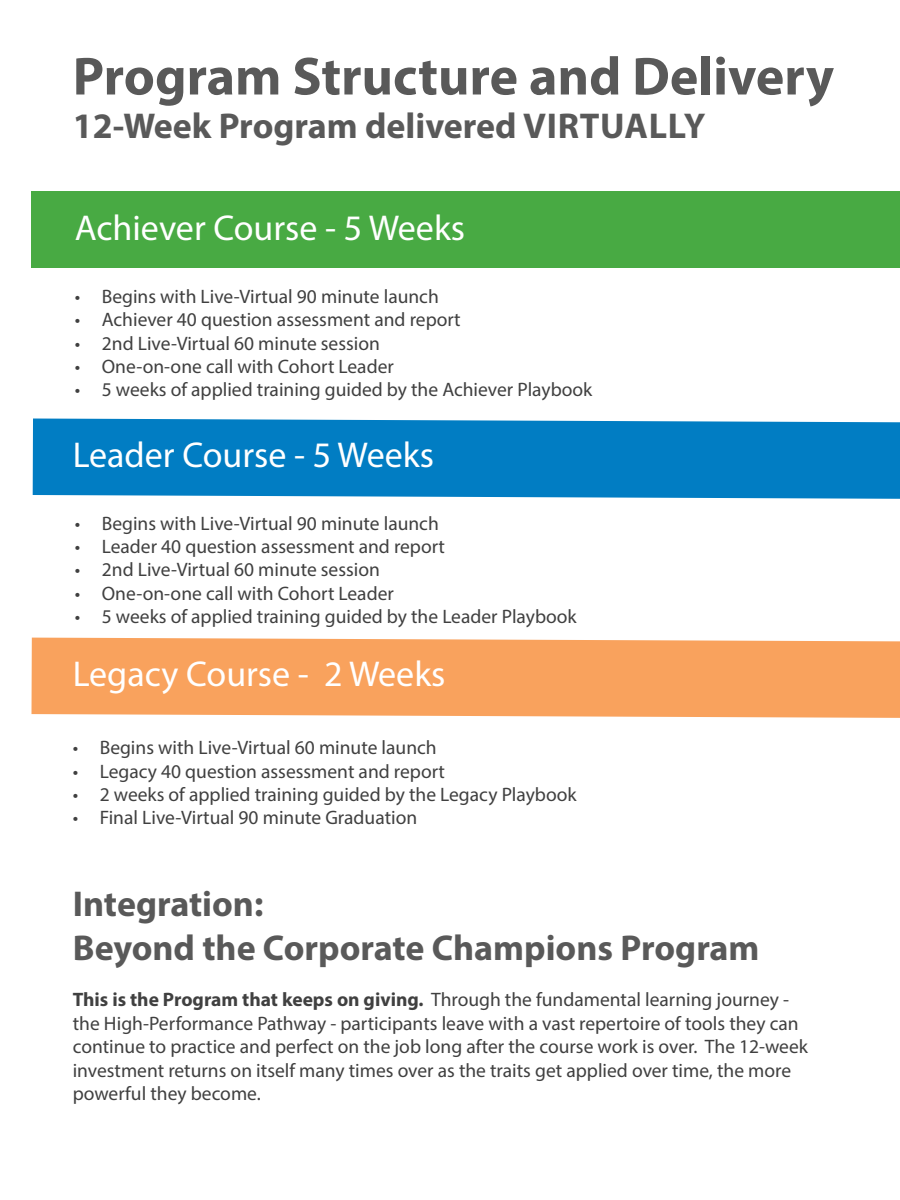
<style>
.page{position:relative;width:900px;height:1200px;background:#fff}
.page>*{position:absolute;margin:0;border:0;box-sizing:border-box;transform-origin:0 0}
.t1{font:700 54px "Myriad Pro";color:#595959}
.t2{font:700 36px/43.2px "Myriad Pro";color:#595959}
.t3{font:36px "Myriad Pro";color:#fff}
.t4{font:19.5px/23.4px "Myriad Pro";color:#404040}
.s1{font-weight:700}
</style>
<div class="page">
<div style="left:32px;top:191px;width:868px;height:77px;background:#48aa43"></div>
<div style="left:33px;top:419px;width:867px;height:80px;background:#017dc3"></div>
<div style="left:31px;top:638px;width:869px;height:80px;background:#f9a25d"></div>
<h1 class="t1" style="left:73px;top:41px;width:763px">Program Structure and Delivery</h1>
<h2 class="t2" style="left:73px;top:103px;width:634px">12-Week Program delivered VIRTUALLY</h2>
<h2 class="t3" style="left:75px;top:206px;width:392px">Achiever Course - 5 Weeks</h2>
<p class="t4" style="left:75px;top:284px;width:366px">• Begins with Live-Virtual 90 minute launch</p>
<p class="t4" style="left:75px;top:308px;width:387px">• Achiever 40 question assessment and report</p>
<p class="t4" style="left:75px;top:331px;width:307px">• 2nd Live-Virtual 60 minute session</p>
<p class="t4" style="left:75px;top:354px;width:321px">• One-on-one call with Cohort Leader</p>
<p class="t4" style="left:75px;top:378px;width:519px">• 5 weeks of applied training guided by the Achiever Playbook</p>
<h2 class="t3" style="left:73px;top:432px;width:363px">Leader Course - 5 Weeks</h2>
<p class="t4" style="left:75px;top:511px;width:366px">• Begins with Live-Virtual 90 minute launch</p>
<p class="t4" style="left:75px;top:534px;width:372px">• Leader 40 question assessment and report</p>
<p class="t4" style="left:75px;top:558px;width:307px">• 2nd Live-Virtual 60 minute session</p>
<p class="t4" style="left:75px;top:581px;width:321px">• One-on-one call with Cohort Leader</p>
<p class="t4" style="left:75px;top:605px;width:503px">• 5 weeks of applied training guided by the Leader Playbook</p>
<h2 class="t3" style="left:73px;top:651px;width:374px">Legacy Course - 2 Weeks</h2>
<p class="t4" style="left:73px;top:736px;width:366px">• Begins with Live-Virtual 60 minute launch</p>
<p class="t4" style="left:73px;top:759px;width:374px">• Legacy 40 question assessment and report</p>
<p class="t4" style="left:73px;top:782px;width:505px">• 2 weeks of applied training guided by the Legacy Playbook</p>
<p class="t4" style="left:73px;top:806px;width:346px">• Final Live-Virtual 90 minute Graduation</p>
<h2 class="t2" style="left:73px;top:882px;width:688px">Integration:<br>Beyond the Corporate Champions Program</h2>
<p class="t4" style="left:73px;top:988px;width:737px"><span class="s1">This is the Program that keeps on giving.</span> Through the fundamental learning journey - the High-Performance Pathway - participants leave with a vast repertoire of tools they can continue to practice and perfect on the job long after the course work is over. The 12-week investment returns on itself many times over as the traits get applied over time, the more powerful they become.</p>
</div>
